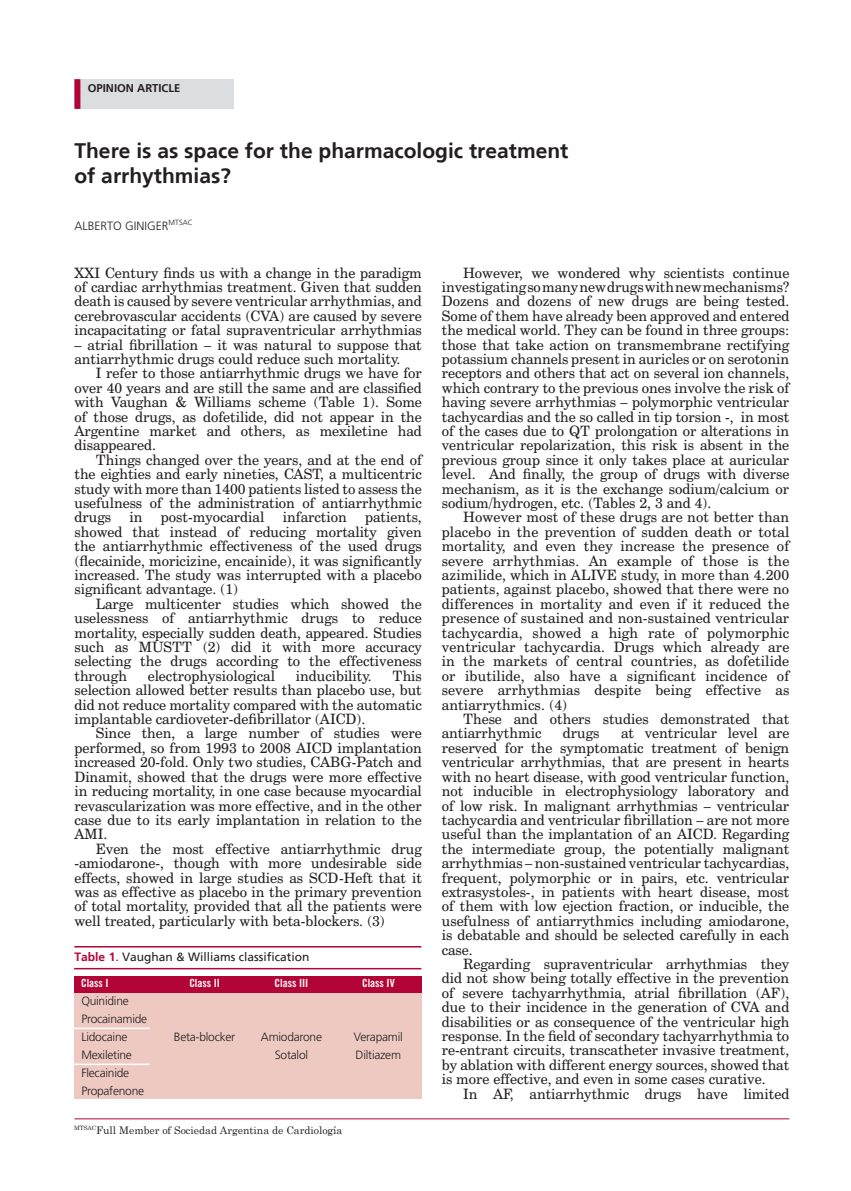
<style>
.page{position:relative;width:851px;height:1191px;background:#fff}
.page>*{position:absolute;margin:0;border:0;box-sizing:border-box;transform-origin:0 0}
.t1{font:700 21px/25.2px "Frutiger";color:#231f20}
.introduccion_y_resul{font:14.25px/14.4px "Century Schoolbook BT";color:#231f20;text-align:justify}
.t2{font:300 12px "Frutiger LT Std";letter-spacing:-.02em;color:#231f20}
.t3{font:12px "Frutiger";color:#231f20}
.t4{font:300 12px "Frutiger LT Std";color:#231f20}
.t5{font:11.25px "Trade Gothic LT Std Bd Cn 20";color:#fff}
.t6{font:700 11.25px "Frutiger";color:#231f20}
.t7{font:10.5px "Century Schoolbook";color:#231f20}
.s1{font-weight:700;color:#b30437}
.s2{color:#b30437}
</style>
<div class="page">
<div style="left:74px;top:79px;width:160px;height:30px;background:#dcdddf"></div>
<div style="left:74px;top:79px;width:6px;height:30px;background:#b30437"></div>
<hr style="left:74px;top:1118px;width:715px;height:1px;background:#b30437">
<hr style="left:74px;top:946px;width:347px;height:1px;background:#b30437">
<hr style="left:74px;top:968px;width:347px;height:1px;background:#b30437">
<div style="left:74px;top:976px;width:347px;height:17px;background:#b30437"></div>
<div style="left:75px;top:993px;width:347px;height:105px;background:#eec9c2"></div>
<hr style="left:73px;top:1063px;width:77px;height:2px;background:#fff">
<hr style="left:73px;top:1027px;width:77px;height:2px;background:#fff">
<p class="t6" style="left:88px;top:82px;width:94px">OPINION ARTICLE</p>
<p class="t1" style="left:74px;top:138px;width:495px">There is as space for the pharmacologic treatment of arrhythmias?</p>
<p class="t4" style="left:74px;top:219px;width:120px">ALBERTO GINIGER<sup>MTSAC</sup></p>
<p class="introduccion_y_resul" style="left:74px;top:265px;width:349px">XXI Century finds us with a change in the paradigm of cardiac arrhythmias treatment. Given that sudden death is caused by severe ventricular arrhythmias, and cerebrovascular accidents (CVA) are caused by severe incapacitating or fatal supraventricular arrhythmias</p>
<p class="introduccion_y_resul" style="left:74px;top:337px;width:349px">– atrial fibrillation – it was natural to suppose that antiarrhythmic drugs could reduce such mortality.</p>
<p class="introduccion_y_resul" style="left:74px;top:366px;width:349px;text-indent:21px">I refer to those antiarrhythmic drugs we have for over 40 years and are still the same and are classified with Vaughan &amp; Williams scheme (Table 1). Some of those drugs, as dofetilide, did not appear in the Argentine market and others, as mexiletine had disappeared.</p>
<p class="introduccion_y_resul" style="left:74px;top:452px;width:349px;text-indent:21px">Things changed over the years, and at the end of the eighties and early nineties, CAST, a multicentric study with more than 1400 patients listed to assess the usefulness of the administration of antiarrhythmic drugs</p>
<p class="introduccion_y_resul" style="left:129px;top:510px;width:14px">in</p>
<p class="introduccion_y_resul" style="left:161px;top:510px;width:105px">post-myocardial</p>
<p class="introduccion_y_resul" style="left:283px;top:510px;width:65px">infarction</p>
<p class="introduccion_y_resul" style="left:74px;top:510px;width:349px;text-indent:291px">patients, showed that instead of reducing mortality given the antiarrhythmic effectiveness of the used drugs (flecainide, moricizine, encainide), it was significantly increased. The study was interrupted with a placebo significant advantage. (1)</p>
<p class="introduccion_y_resul" style="left:74px;top:596px;width:349px;text-indent:21px">Large multicenter studies which showed the uselessness of antiarrhythmic drugs to reduce mortality, especially sudden death, appeared. Studies such as MUSTT (2) did it with more accuracy selecting the drugs according to the effectiveness through</p>
<p class="introduccion_y_resul" style="left:74px;top:668px;width:349px;text-indent:318px">This selection allowed better results than placebo use, but did not reduce mortality compared with the automatic implantable cardioveter-defibrillator (AICD).</p>
<p class="introduccion_y_resul" style="left:74px;top:726px;width:349px;text-indent:21px">Since then, a large number of studies were performed, so from 1993 to 2008 AICD implantation increased 20-fold. Only two studies, CABG-Patch and Dinamit, showed that the drugs were more effective in reducing mortality, in one case because myocardial revascularization was more effective, and in the other case due to its early implantation in relation to the AMI.</p>
<p class="introduccion_y_resul" style="left:74px;top:841px;width:349px;text-indent:21px">Even the most effective antiarrhythmic drug -amiodarone-, though with more undesirable side effects, showed in large studies as SCD-Heft that it was as effective as placebo in the primary prevention of total mortality, provided that all the patients were well treated, particularly with beta-blockers. (3)</p>
<p class="t3" style="left:75px;top:950px;width:236px"><span class="s1">Table 1</span><span class="s2">.</span> Vaughan &amp; Williams classification</p>
<p class="t2" style="left:81px;top:994px;width:49px">Quinidine</p>
<p class="t2" style="left:81px;top:1012px;width:67px">Procainamide</p>
<p class="t2" style="left:81px;top:1030px;width:48px">Lidocaine</p>
<p class="t2" style="left:81px;top:1048px;width:52px">Mexiletine</p>
<p class="t2" style="left:81px;top:1066px;width:49px">Flecainide</p>
<p class="t2" style="left:81px;top:1084px;width:64px">Propafenone</p>
<p class="introduccion_y_resul" style="left:148px;top:668px;width:129px">electrophysiological</p>
<p class="introduccion_y_resul" style="left:296px;top:668px;width:77px">inducibility.</p>
<p class="t5" style="left:81px;top:976px;width:29px">Class I</p>
<p class="t5" style="left:189px;top:976px;width:32px">Class II</p>
<p class="t5" style="left:274px;top:976px;width:35px">Class III</p>
<p class="t5" style="left:362px;top:976px;width:34px">Class IV</p>
<p class="t2" style="left:174px;top:1030px;width:63px">Beta-blocker</p>
<p class="t2" style="left:261px;top:1030px;width:62px">Amiodarone</p>
<p class="t2" style="left:275px;top:1048px;width:35px">Sotalol</p>
<p class="t2" style="left:354px;top:1030px;width:50px">Verapamil</p>
<p class="t2" style="left:355px;top:1048px;width:47px">Diltiazem</p>
<p class="t7" style="left:74px;top:1121px;width:270px"><sup>MTSAC</sup>Full Member of Sociedad Argentina de Cardiología</p>
<p class="introduccion_y_resul" style="left:441px;top:265px;width:349px;text-indent:21px">However, we wondered why scientists continue investigating so many new drugs with new mechanisms?<br>Dozens and dozens of new drugs are being tested.<br>Some of them have already been approved and entered the medical world. They can be found in three groups: those that take action on transmembrane rectifying potassium channels present in auricles or on serotonin receptors and others that act on several ion channels, which contrary to the previous ones involve the risk of having severe arrhythmias – polymorphic ventricular tachycardias and the so called in tip torsion -, in most of the cases due to QT prolongation or alterations in ventricular repolarization, this risk is absent in the previous group since it only takes place at auricular level. And finally, the group of drugs with diverse mechanism, as it is the exchange sodium/calcium or sodium/hydrogen, etc. (Tables 2, 3 and 4).</p>
<p class="introduccion_y_resul" style="left:441px;top:510px;width:349px;text-indent:21px">However most of these drugs are not better than placebo in the prevention of sudden death or total mortality, and even they increase the presence of severe arrhythmias. An example of those is the azimilide, which in ALIVE study, in more than 4.200 patients, against placebo, showed that there were no differences in mortality and even if it reduced the presence of sustained and non-sustained ventricular tachycardia, showed a high rate of polymorphic ventricular tachycardia. Drugs which already are in the markets of central countries, as dofetilide or ibutilide, also have a significant incidence of severe arrhythmias despite being effective as antiarrythmics. (4)</p>
<p class="introduccion_y_resul" style="left:441px;top:711px;width:349px;text-indent:21px">These and others studies demonstrated that antiarrhythmic</p>
<p class="introduccion_y_resul" style="left:441px;top:726px;width:349px;text-indent:179px">at ventricular level are reserved for the symptomatic treatment of benign ventricular arrhythmias, that are present in hearts with no heart disease, with good ventricular function, not inducible in electrophysiology laboratory and of low risk. In malignant arrhythmias – ventricular tachycardia and ventricular fibrillation – are not more useful than the implantation of an AICD. Regarding the intermediate group, the potentially malignant arrhythmias – non-sustained ventricular tachycardias, frequent, polymorphic or in pairs, etc. ventricular extrasystoles-, in patients with heart disease, most of them with low ejection fraction, or inducible, the usefulness of antiarrythmics including amiodarone, is debatable and should be selected carefully in each case.</p>
<p class="introduccion_y_resul" style="left:441px;top:956px;width:349px;text-indent:21px">Regarding supraventricular arrhythmias they did not show being totally effective in the prevention of severe tachyarrhythmia, atrial fibrillation (AF), due to their incidence in the generation of CVA and disabilities or as consequence of the ventricular high response. In the field of secondary tachyarrhythmia to re-entrant circuits, transcatheter invasive treatment, by ablation with different energy sources, showed that is more effective, and even in some cases curative.</p>
<p class="introduccion_y_resul" style="left:463px;top:1086px;width:327px">In AF, antiarrhythmic drugs have limited</p>
<p class="introduccion_y_resul" style="left:562px;top:726px;width:38px">drugs</p>
</div>
